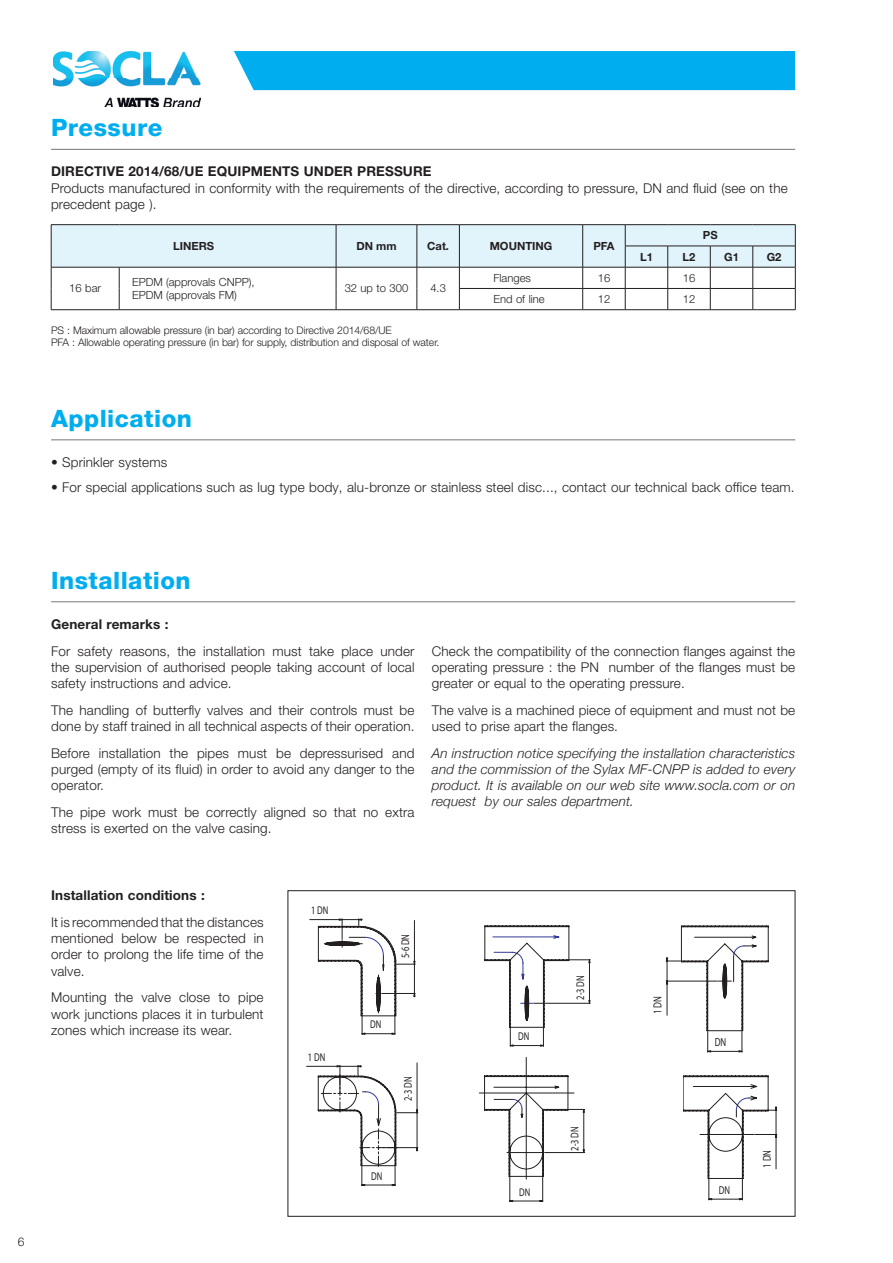
<style>
.page{position:relative;width:893px;height:1263px;background:#fff}
.page>*{position:absolute;margin:0;border:0;box-sizing:border-box;transform-origin:0 0}
.t1{font:800 24px "Helvetica Neue LT Std";letter-spacing:.02em;color:#00aeef}
.t2{font:300 13.5px/16.2px "Helvetica Neue LT Std";letter-spacing:.01em;color:#231f20;text-align:justify}
.t3{font:italic 300 13.5px/16.2px "Helvetica Neue";letter-spacing:.01em;color:#231f20;text-align:justify}
.t4{font:700 13.5px "Helvetica Neue LT Std";letter-spacing:.01em;color:#231f20}
.t5{font:300 12px "Helvetica Neue LT Std";color:#231f20}
.t6{font:11.7px "Myriad";color:#231f20;scale:.75 1}
.t7{font:11.4px "Myriad";color:#231f20;scale:.75 1}
.t8{font:300 11.25px/13.5px "Helvetica Neue LT Std";color:#231f20}
.t9{font:700 11.25px "Helvetica Neue LT Std";color:#231f20}
.t10{font:11.25px "Myriad";color:#231f20;scale:.75 1}
.t11{font:300 10.5px/12.6px "Helvetica Neue LT Std";letter-spacing:-.01em;color:#231f20}
</style>
<div class="page">
<div style="left:234px;top:51px;width:561px;height:39px;background:#00aeef"></div>
<img style="left:53px;top:51px;width:148px;height:56px">
<hr style="left:51px;top:149px;width:744px;height:1px;background:#757679">
<hr style="left:51px;top:224px;width:68px;height:1px;background:#231f20">
<hr style="left:119px;top:224px;width:217px;height:1px;background:#231f20">
<hr style="left:336px;top:224px;width:81px;height:1px;background:#231f20">
<hr style="left:417px;top:224px;width:42px;height:1px;background:#231f20">
<hr style="left:459px;top:224px;width:124px;height:1px;background:#231f20">
<hr style="left:583px;top:224px;width:42px;height:1px;background:#231f20">
<hr style="left:625px;top:224px;width:43px;height:1px;background:#231f20">
<hr style="left:668px;top:224px;width:42px;height:1px;background:#231f20">
<hr style="left:710px;top:224px;width:43px;height:1px;background:#231f20">
<hr style="left:753px;top:224px;width:42px;height:1px;background:#231f20">
<svg style="left:51px;top:225px;width:745px;height:85px"></svg>
<hr style="left:51px;top:309px;width:68px;height:1px;background:#231f20">
<hr style="left:119px;top:309px;width:217px;height:1px;background:#231f20">
<hr style="left:336px;top:309px;width:81px;height:1px;background:#231f20">
<hr style="left:417px;top:309px;width:42px;height:1px;background:#231f20">
<hr style="left:459px;top:309px;width:124px;height:1px;background:#231f20">
<hr style="left:583px;top:309px;width:42px;height:1px;background:#231f20">
<hr style="left:625px;top:309px;width:43px;height:1px;background:#231f20">
<hr style="left:668px;top:309px;width:42px;height:1px;background:#231f20">
<hr style="left:710px;top:309px;width:43px;height:1px;background:#231f20">
<hr style="left:753px;top:309px;width:42px;height:1px;background:#231f20">
<hr style="left:51px;top:439px;width:744px;height:1px;background:#757679">
<hr style="left:51px;top:601px;width:744px;height:1px;background:#757679">
<hr style="left:310px;top:919px;width:32px;height:1px;background:#231f20">
<svg style="left:318px;top:919px;width:97px;height:115px"></svg>
<svg style="left:485px;top:926px;width:105px;height:120px"></svg>
<svg style="left:666px;top:926px;width:102px;height:126px"></svg>
<hr style="left:417px;top:1063px;width:1px;height:50px;background:#231f20">
<hr style="left:307px;top:1066px;width:33px;height:1px;background:#231f20">
<svg style="left:318px;top:1065px;width:100px;height:121px"></svg>
<svg style="left:479px;top:1057px;width:106px;height:145px"></svg>
<svg style="left:683px;top:1076px;width:94px;height:124px"></svg>
<div style="left:288px;top:890px;width:507px;height:326px;border:1px solid #231f20"></div>
<h1 class="t1" style="left:51px;top:113px;width:113px">Pressure</h1>
<p class="t4" style="left:51px;top:163px;width:382px">DIRECTIVE 2014/68/UE EQUIPMENTS UNDER PRESSURE</p>
<p class="t2" style="left:51px;top:180px;width:738px">Products manufactured in conformity with the requirements of the directive, according to pressure, DN and fluid (see on the precedent page ).</p>
<p class="t9" style="left:173px;top:239px;width:43px">LINERS</p>
<p class="t9" style="left:356px;top:239px;width:42px">DN mm</p>
<p class="t9" style="left:427px;top:239px;width:23px">Cat.</p>
<p class="t9" style="left:490px;top:239px;width:64px">MOUNTING</p>
<p class="t9" style="left:593px;top:239px;width:23px">PFA</p>
<p class="t9" style="left:703px;top:228px;width:16px">PS</p>
<p class="t9" style="left:640px;top:250px;width:14px">L1</p>
<p class="t9" style="left:683px;top:250px;width:14px">L2</p>
<p class="t9" style="left:724px;top:250px;width:16px">G1</p>
<p class="t9" style="left:767px;top:250px;width:16px">G2</p>
<p class="t8" style="left:69px;top:281px;width:33px">16 bar</p>
<p class="t8" style="left:132px;top:275px;width:124px">EPDM (approvals CNPP),<br>EPDM (approvals FM)</p>
<p class="t8" style="left:345px;top:281px;width:65px">32 up to 300</p>
<p class="t8" style="left:430px;top:281px;width:17px">4.3</p>
<p class="t11" style="left:51px;top:323px;width:390px">PS : Maximum allowable pressure (in bar) according to Directive 2014/68/UE<br>PFA : Allowable operating pressure (in bar) for supply, distribution and disposal of water.</p>
<p class="t8" style="left:493px;top:271px;width:39px">Flanges</p>
<p class="t8" style="left:598px;top:271px;width:14px">16</p>
<p class="t8" style="left:683px;top:271px;width:14px">16</p>
<p class="t8" style="left:493px;top:292px;width:53px">End of line</p>
<p class="t8" style="left:598px;top:292px;width:14px">12</p>
<p class="t8" style="left:683px;top:292px;width:14px">12</p>
<h1 class="t1" style="left:51px;top:404px;width:142px">Application</h1>
<p class="t2" style="left:51px;top:454px;width:118px">• Sprinkler systems</p>
<p class="t2" style="left:51px;top:478px;width:745px">• For special applications such as lug type body, alu-bronze or stainless steel disc..., contact our technical back office team.</p>
<p class="t5" style="left:18px;top:1234px;width:8px">6</p>
<h1 class="t1" style="left:51px;top:566px;width:141px">Installation</h1>
<p class="t4" style="left:51px;top:616px;width:119px">General remarks :</p>
<p class="t2" style="left:51px;top:642px;width:365px">For safety reasons, the installation must take place under the supervision of authorised people taking account of local safety instructions and advice.</p>
<p class="t2" style="left:51px;top:702px;width:365px">The handling of butterfly valves and their controls must be done by staff trained in all technical aspects of their operation.</p>
<p class="t2" style="left:51px;top:745px;width:365px">Before installation the pipes must be depressurised and purged (empty of its fluid) in order to avoid any danger to the operator.</p>
<p class="t2" style="left:51px;top:804px;width:365px">The pipe work must be correctly aligned so that no extra stress is exerted on the valve casing.</p>
<p class="t2" style="left:432px;top:642px;width:365px">Check the compatibility of the connection flanges against the operating pressure : the PN number of the flanges must be greater or equal to the operating pressure.</p>
<p class="t2" style="left:432px;top:702px;width:365px">The valve is a machined piece of equipment and must not be used to prise apart the flanges.</p>
<p class="t3" style="left:432px;top:744px;width:365px">An instruction notice specifying the installation characteristics and the commission of the Sylax MF-CNPP is added to every product. It is available on our web site www.socla.com or on request by our sales department.</p>
<p class="t4" style="left:51px;top:887px;width:155px">Installation conditions :</p>
<p class="t2" style="left:51px;top:914px;width:214px">It is recommended that the distances mentioned below be respected in order to prolong the life time of the valve.</p>
<p class="t2" style="left:51px;top:989px;width:214px">Mounting the valve close to pipe work junctions places it in turbulent zones which increase its wear.</p>
<p class="t10" style="left:311px;top:905px;width:25px">1 DN</p>
<p class="t7" style="left:308px;top:1051px;width:25px">1 DN</p>
<p class="t10" style="left:400px;top:958px;width:34px;rotate:-90deg">5-6 DN</p>
<p class="t10" style="left:370px;top:1019px;width:16px">DN</p>
<p class="t7" style="left:402px;top:1101px;width:34px;rotate:-90deg">2-3 DN</p>
<p class="t7" style="left:371px;top:1170px;width:16px">DN</p>
<p class="t10" style="left:518px;top:1031px;width:16px">DN</p>
<p class="t10" style="left:519px;top:1186px;width:16px">DN</p>
<p class="t10" style="left:575px;top:1000px;width:34px;rotate:-90deg">2-3 DN</p>
<p class="t10" style="left:569px;top:1150px;width:34px;rotate:-90deg">2-3 DN</p>
<p class="t6" style="left:652px;top:1014px;width:25px;rotate:-90deg">1 DN</p>
<p class="t6" style="left:715px;top:1036px;width:17px">DN</p>
<p class="t7" style="left:719px;top:1184px;width:17px">DN</p>
<p class="t7" style="left:761px;top:1167px;width:25px;rotate:-90deg">1 DN</p>
</div>
